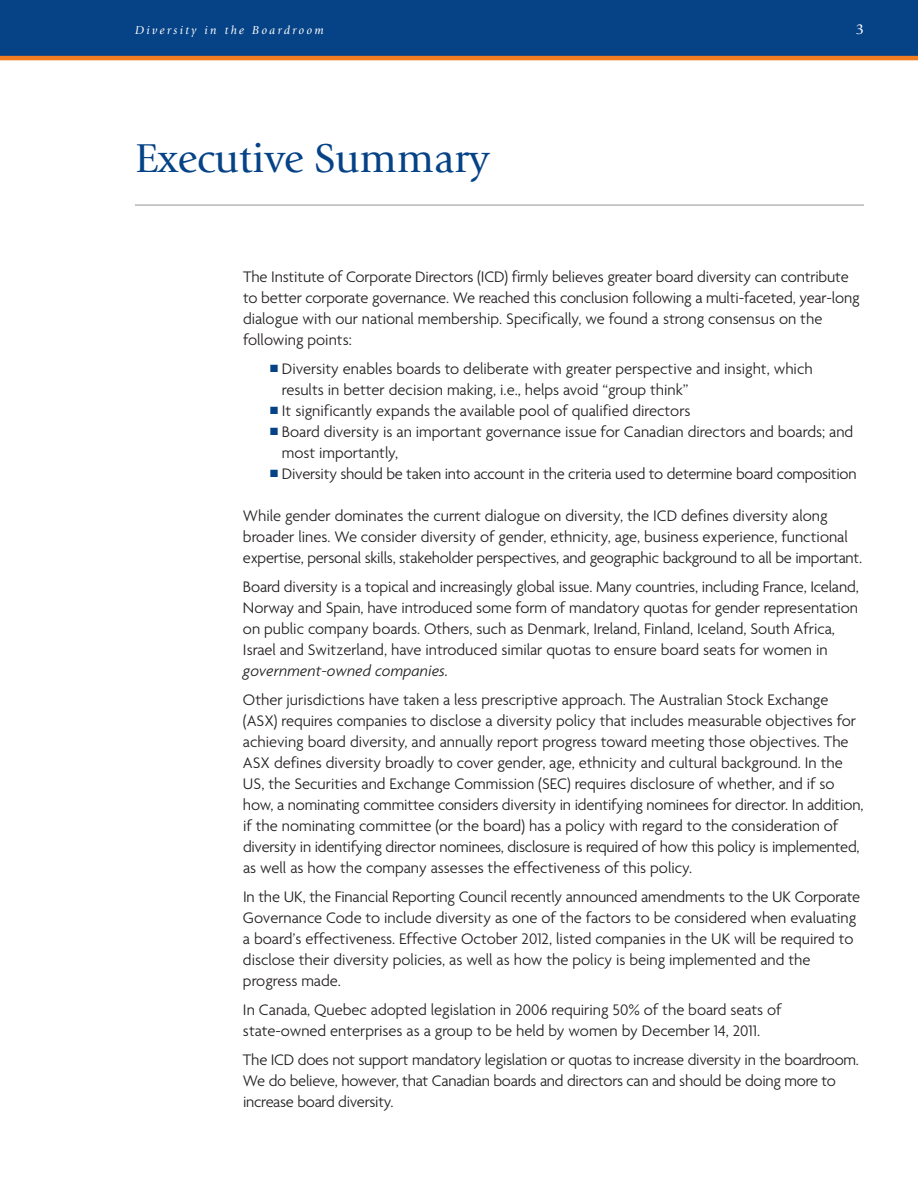
<style>
.page{position:relative;width:918px;height:1188px;background:#fff}
.page>*{position:absolute;margin:0;border:0;box-sizing:border-box;transform-origin:0 0}
.t1{font:42px "Giovanni";color:#054286}
.t2{font:300 16.5px/21px "Agenda";letter-spacing:-.005em;color:#231f20}
.t3{font:italic 300 16.5px "Agenda Tabular";color:#231f20}
.t4{font:15px "Giovanni";color:#fff}
.t5{font:italic 12px "Giovanni";letter-spacing:.2em;color:#fff}
.s1{color:#054286}
</style>
<div class="page">
<hr style="left:135px;top:205px;width:729px;height:1px;background:#939598">
<div style="left:0;top:0;width:918px;height:56px;background:#054286"></div>
<hr style="left:0;top:56px;width:918px;height:4px;background:#f47d21">
<p class="t5" style="left:135px;top:25px;width:190px">Diversity in the Boardroom</p>
<p class="t4" style="left:856px;top:23px;width:10px">3</p>
<h1 class="t1" style="left:135px;top:142px;width:356px">Executive Summary</h1>
<p class="t2" style="left:243px;top:266px;width:618px">The Institute of Corporate Directors (ICD) firmly believes greater board diversity can contribute to better corporate governance. We reached this conclusion following a multi-faceted, year-long dialogue with our national membership. Specifically, we found a strong consensus on the following points:</p>
<p class="t2" style="left:282px;top:358px;width:532px;text-indent:-12px"><span class="s1">■</span> Diversity enables boards to deliberate with greater perspective and insight, which results in better decision making, i.e., helps avoid “group think”</p>
<p class="t2" style="left:270px;top:400px;width:422px"><span class="s1">■</span> It significantly expands the available pool of qualified directors</p>
<p class="t2" style="left:282px;top:421px;width:573px;text-indent:-12px"><span class="s1">■</span> Board diversity is an important governance issue for Canadian directors and boards; and most importantly,</p>
<p class="t2" style="left:270px;top:463px;width:588px"><span class="s1">■</span> Diversity should be taken into account in the criteria used to determine board composition</p>
<p class="t2" style="left:243px;top:505px;width:621px">While gender dominates the current dialogue on diversity, the ICD defines diversity along broader lines. We consider diversity of gender, ethnicity, age, business experience, functional expertise, personal skills, stakeholder perspectives, and geographic background to all be important.</p>
<p class="t2" style="left:243px;top:576px;width:617px">Board diversity is a topical and increasingly global issue. Many countries, including France, Iceland, Norway and Spain, have introduced some form of mandatory quotas for gender representation on public company boards. Others, such as Denmark, Ireland, Finland, Iceland, South Africa, Israel and Switzerland, have introduced similar quotas to ensure board seats for women in</p>
<p class="t3" style="left:243px;top:664px;width:207px">government-owned companies.</p>
<p class="t2" style="left:243px;top:689px;width:622px">Other jurisdictions have taken a less prescriptive approach. The Australian Stock Exchange (ASX) requires companies to disclose a diversity policy that includes measurable objectives for achieving board diversity, and annually report progress toward meeting those objectives. The ASX defines diversity broadly to cover gender, age, ethnicity and cultural background. In the US, the Securities and Exchange Commission (SEC) requires disclosure of whether, and if so how, a nominating committee considers diversity in identifying nominees for director. In addition, if the nominating committee (or the board) has a policy with regard to the consideration of diversity in identifying director nominees, disclosure is required of how this policy is implemented, as well as how the company assesses the effectiveness of this policy.</p>
<p class="t2" style="left:243px;top:886px;width:619px">In the UK, the Financial Reporting Council recently announced amendments to the UK Corporate Governance Code to include diversity as one of the factors to be considered when evaluating a board’s effectiveness. Effective October 2012, listed companies in the UK will be required to disclose their diversity policies, as well as how the policy is being implemented and the progress made.</p>
<p class="t2" style="left:243px;top:999px;width:540px">In Canada, Quebec adopted legislation in 2006 requiring 50% of the board seats of state-owned enterprises as a group to be held by women by December 14, 2011.</p>
<p class="t2" style="left:243px;top:1049px;width:617px">The ICD does not support mandatory legislation or quotas to increase diversity in the boardroom.<br>We do believe, however, that Canadian boards and directors can and should be doing more to increase board diversity.</p>
</div>
